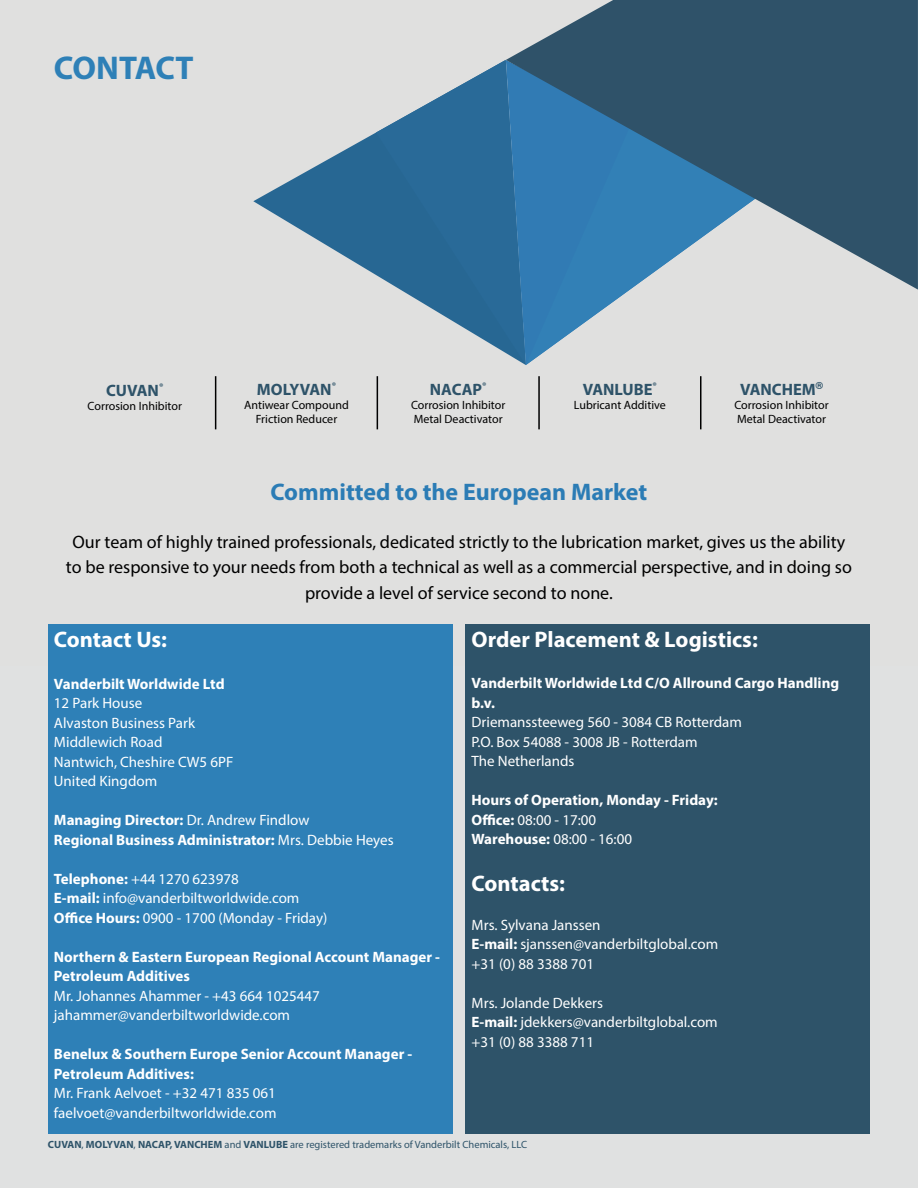
<style>
.page{position:relative;width:918px;height:1188px;background:#fff}
.page>*{position:absolute;margin:0;border:0;box-sizing:border-box;transform-origin:0 0}
.t1{font:700 33px "Myriad Pro";letter-spacing:-.015em;color:#2e80b7}
.t2{font:700 24px "Myriad Pro";color:#2b7cb5}
.t3{font:700 22.5px "Myriad Pro";color:#fff}
.t4{font:18px/25.5px "Myriad Pro";color:#000;text-align:center}
.t5{font:700 16.5px "Myriad Pro";color:#2e5369}
.t6{font:15px/19.5px "Myriad Pro";color:#fff}
.t7{font:700 15px/19.5px "Myriad Pro";color:#fff}
.t8{font:12px/14.4px "Myriad Pro";color:#000}
.t9{font:10.5px "Myriad Pro";color:#2e5369}
.s1{font-weight:400}
.s2{font-weight:700}
</style>
<div class="page">
<div style="left:0;top:639px;width:918px;height:549px;background:#e0e1e1"></div>
<div style="left:0;top:0;width:918px;height:666px;background:#e0e0df"></div>
<svg style="left:253px;top:132px;width:123px;height:143px"></svg>
<svg style="left:376px;top:60px;width:130px;height:293px;fill:#296a98"></svg>
<svg style="left:506px;top:290px;width:20px;height:75px"></svg>
<svg style="left:526px;top:290px;width:104px;height:75px"></svg>
<svg style="left:506px;top:0;width:412px;height:290px;background:#47718e"></svg>
<hr style="left:215px;top:376px;width:1px;height:53px;background:#000">
<hr style="left:377px;top:376px;width:1px;height:53px;background:#000">
<hr style="left:538px;top:376px;width:2px;height:53px;background:#000">
<hr style="left:700px;top:376px;width:1px;height:53px;background:#000">
<div style="left:48px;top:625px;width:405px;height:509px;background:#2e80b7"></div>
<div style="left:465px;top:624px;width:405px;height:510px;background:#2e5369"></div>
<h1 class="t1" style="left:54px;top:46px;width:141px">CONTACT</h1>
<p class="t5" style="left:106px;top:379px;width:59px">CUVAN<sup>®</sup></p>
<p class="t8" style="left:88px;top:399px;width:96px">Corrosion Inhibitor</p>
<p class="t5" style="left:257px;top:378px;width:81px">MOLYVAN<sup>®</sup></p>
<p class="t8" style="left:244px;top:398px;width:106px;text-align:center">Antiwear Compound<br>Friction Reducer</p>
<p class="t5" style="left:430px;top:378px;width:58px">NACAP<sup>®</sup></p>
<p class="t8" style="left:411px;top:398px;width:96px">Corrosion Inhibitor<br>Metal Deactivator</p>
<p class="t5" style="left:583px;top:378px;width:76px">VANLUBE<sup>®</sup></p>
<p class="t8" style="left:574px;top:398px;width:93px">Lubricant Additive</p>
<p class="t5" style="left:740px;top:378px;width:84px">VANCHEM<sup>®</sup></p>
<p class="t8" style="left:734px;top:398px;width:96px">Corrosion Inhibitor<br>Metal Deactivator</p>
<h2 class="t2" style="left:271px;top:477px;width:378px">Committed to the European Market</h2>
<p class="t4" style="left:66px;top:528px;width:788px">Our team of highly trained professionals, dedicated strictly to the lubrication market, gives us the ability to be responsive to your needs from both a technical as well as a commercial perspective, and in doing so provide a level of service second to none.</p>
<h3 class="t3" style="left:54px;top:625px;width:115px">Contact Us:</h3>
<p class="t7" style="left:54px;top:673px;width:172px">Vanderbilt Worldwide Ltd</p>
<p class="t6" style="left:54px;top:693px;width:181px">12 Park House<br>Alvaston Business Park<br>Middlewich Road<br>Nantwich, Cheshire CW5 6PF<br>United Kingdom</p>
<p class="t7" style="left:54px;top:810px;width:341px">Managing Director: <span class="s1">Dr. Andrew Findlow<br></span>Regional Business Administrator: <span class="s1">Mrs. Debbie Heyes</span></p>
<p class="t6" style="left:54px;top:869px;width:275px"><span class="s2">Telephone:</span> +44 1270 623978<br><span class="s2">E-mail:</span> info@vanderbiltworldwide.com<br><span class="s2">Office Hours:</span> 0900 - 1700 (Monday - Friday)</p>
<p class="t7" style="left:54px;top:946px;width:388px">Northern &amp; Eastern European Regional Account Manager -<br>Petroleum Additives</p>
<p class="t6" style="left:54px;top:986px;width:267px">Mr. Johannes Ahammer - +43 664 1025447 jahammer@vanderbiltworldwide.com</p>
<p class="t7" style="left:54px;top:1044px;width:360px">Benelux &amp; Southern Europe Senior Account Manager -<br>Petroleum Additives:</p>
<p class="t6" style="left:54px;top:1083px;width:224px">Mr. Frank Aelvoet - +32 471 835 061 faelvoet@vanderbiltworldwide.com</p>
<h3 class="t3" style="left:472px;top:625px;width:288px">Order Placement &amp; Logistics:</h3>
<p class="t7" style="left:472px;top:673px;width:369px">Vanderbilt Worldwide Ltd C/O Allround Cargo Handling b.v.</p>
<p class="t6" style="left:472px;top:712px;width:272px">Driemanssteeweg 560 - 3084 CB Rotterdam<br>P.O. Box 54088 - 3008 JB - Rotterdam<br>The Netherlands</p>
<p class="t7" style="left:472px;top:790px;width:248px">Hours of Operation, Monday - Friday:<br>Office: <span class="s1">08:00 - 17:00<br></span>Warehouse: <span class="s1">08:00 - 16:00</span></p>
<h3 class="t3" style="left:472px;top:869px;width:95px">Contacts:</h3>
<p class="t6" style="left:472px;top:915px;width:248px">Mrs. Sylvana Janssen<br><span class="s2">E-mail:</span> sjanssen@vanderbiltglobal.com +31 (0) 88 3388 701</p>
<p class="t6" style="left:472px;top:993px;width:248px">Mrs. Jolande Dekkers<br><span class="s2">E-mail:</span> jdekkers@vanderbiltglobal.com +31 (0) 88 3388 711</p>
<p class="t9" style="left:48px;top:1138px;width:481px"><span class="s2">CUVAN</span>, <span class="s2">MOLYVAN</span>, <span class="s2">NACAP, VANCHEM</span> and <span class="s2">VANLUBE</span> are registered trademarks of Vanderbilt Chemicals, LLC</p>
</div>
